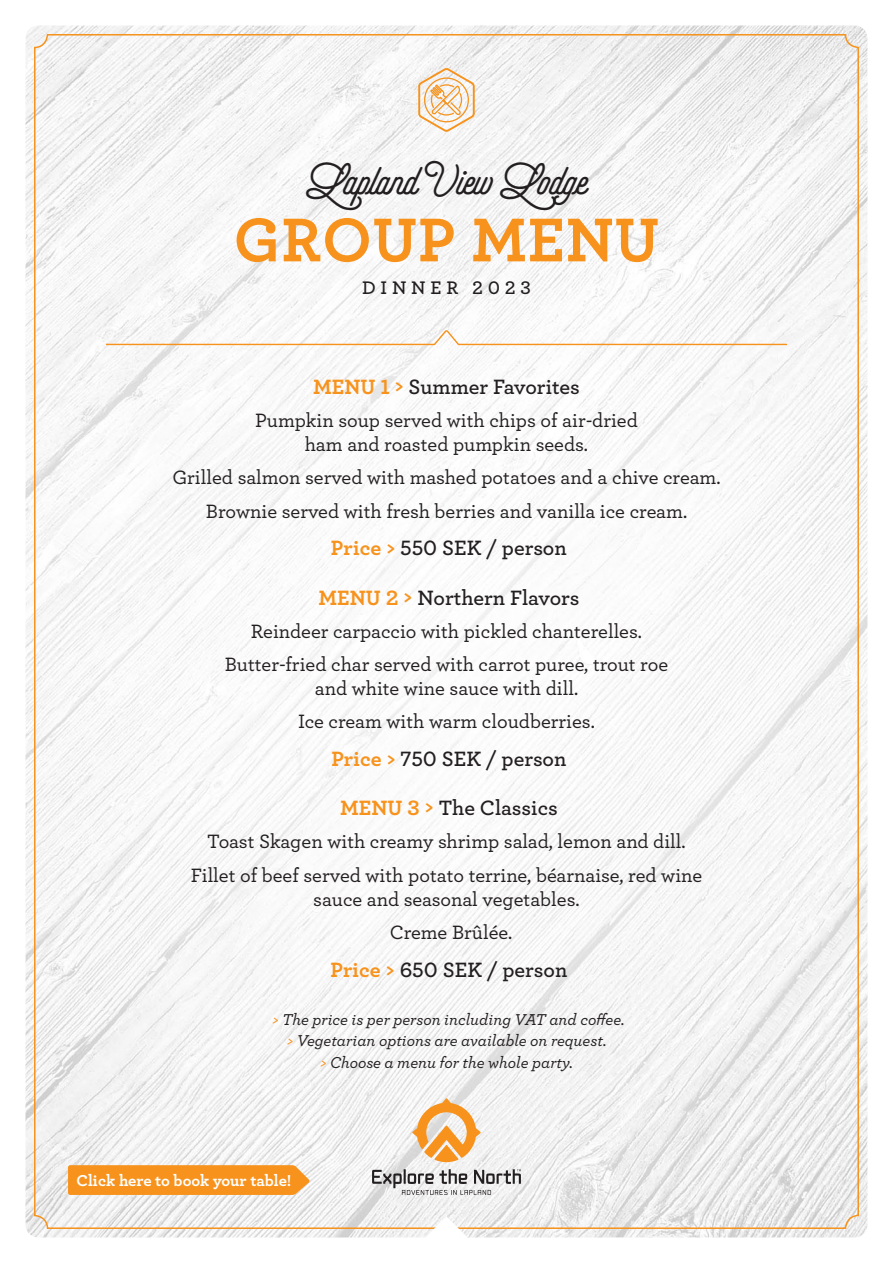
<style>
.page{position:relative;width:893px;height:1263px;background:#fff}
.page>*{position:absolute;margin:0;border:0;box-sizing:border-box;transform-origin:0 0}
.t1{font:700 64.8px "Archer";letter-spacing:.01em;color:#f7931d}
.t2{font:900 44.55px "Selfie";color:#231f20}
.t3{font:600 21.75px "Archer";color:#231f20}
.t4{font:500 20.25px "Archer";color:#231f20}
.t5{font:600 19.2px "Archer";letter-spacing:.25em;color:#231f20}
.t6{font:italic 500 16.5px "Archer";color:#231f20}
.t7{font:700 16.5px "Archer";color:#fff}
.s1{font-weight:700;color:#f7931d}
.s2{color:#f7931d}
</style>
<div class="page">
<img style="left:26px;top:26px;width:841px;height:1211px">
<svg style="left:418px;top:68px;width:57px;height:64px"></svg>
<svg style="left:412px;top:1098px;width:69px;height:64px"></svg>
<svg style="left:372px;top:1169px;width:149px;height:26px"></svg>
<svg style="left:106px;top:330px;width:681px;height:15px"></svg>
<div style="left:68px;top:1165px;width:242px;height:30px;background:#f7931d"></div>
<svg style="left:425px;top:1217px;width:43px;height:20px"></svg>
<p class="t2" style="left:306px;top:153px;width:283px">Lapland View Lodge</p>
<p class="t1" style="left:234px;top:189px;width:427px">GROUP MENU</p>
<p class="t5" style="left:362px;top:273px;width:170px">DINNER 2023</p>
<p class="t3" style="left:313px;top:370px;width:268px"><span class="s1">MENU 1 &gt;</span> Summer Favorites</p>
<p class="t4" style="left:255px;top:406px;width:384px">Pumpkin soup served with chips of air-dried</p>
<p class="t4" style="left:305px;top:430px;width:285px">ham and roasted pumpkin seeds.</p>
<p class="t4" style="left:172px;top:463px;width:550px">Grilled salmon served with mashed potatoes and a chive cream.</p>
<p class="t4" style="left:206px;top:496px;width:483px">Brownie served with fresh berries and vanilla ice cream.</p>
<p class="t3" style="left:331px;top:531px;width:237px"><span class="s1">Price &gt;</span> 550 SEK / person</p>
<p class="t3" style="left:318px;top:581px;width:263px"><span class="s1">MENU 2 &gt;</span> Northern Flavors</p>
<p class="t4" style="left:251px;top:616px;width:393px">Reindeer carpaccio with pickled chanterelles.</p>
<p class="t4" style="left:225px;top:649px;width:445px">Butter-fried char served with carrot puree, trout roe</p>
<p class="t4" style="left:315px;top:674px;width:265px">and white wine sauce with dill.</p>
<p class="t4" style="left:298px;top:707px;width:298px">Ice cream with warm cloudberries.</p>
<p class="t3" style="left:331px;top:742px;width:237px"><span class="s1">Price &gt;</span> 750 SEK / person</p>
<p class="t3" style="left:340px;top:792px;width:219px"><span class="s1">MENU 3 &gt;</span> The Classics</p>
<p class="t4" style="left:207px;top:827px;width:480px">Toast Skagen with creamy shrimp salad, lemon and dill.</p>
<p class="t4" style="left:191px;top:860px;width:513px">Fillet of beef served with potato terrine, béarnaise, red wine</p>
<p class="t4" style="left:313px;top:884px;width:268px">sauce and seasonal vegetables.</p>
<p class="t4" style="left:390px;top:918px;width:124px">Creme Brûlée.</p>
<p class="t3" style="left:330px;top:953px;width:238px"><span class="s1">Price &gt;</span> 650 SEK / person</p>
<p class="t6" style="left:272px;top:1007px;width:354px"><span class="s2">&gt;</span> The price is per person including VAT and coffee.</p>
<p class="t6" style="left:287px;top:1029px;width:321px"><span class="s2">&gt;</span> Vegetarian options are available on request.</p>
<p class="t6" style="left:320px;top:1050px;width:255px"><span class="s2">&gt;</span> Choose a menu for the whole party.</p>
<p class="t7" style="left:77px;top:1167px;width:217px">Click here to book your table!</p>
</div>
